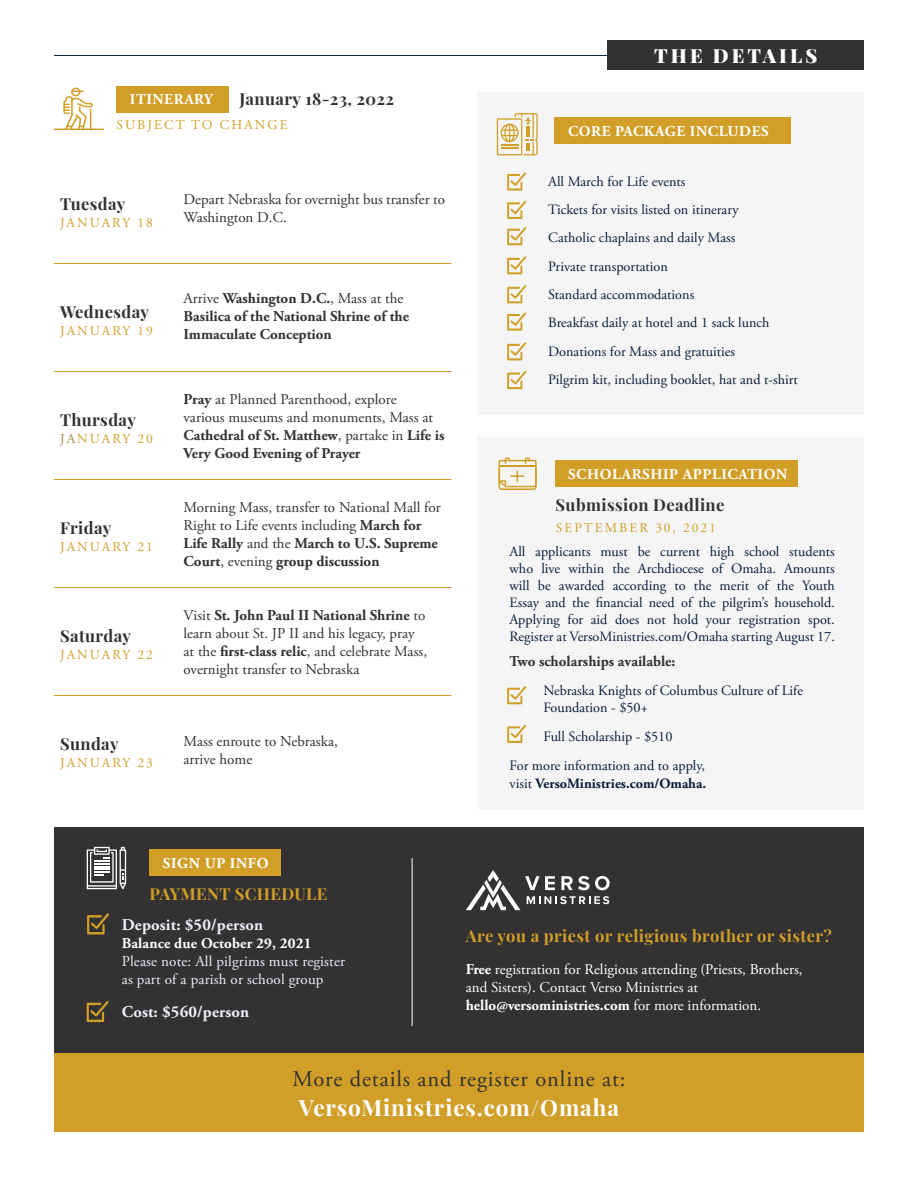
<style>
.page{position:relative;width:918px;height:1188px;background:#fff}
.page>*{position:absolute;margin:0;border:0;box-sizing:border-box;transform-origin:0 0}
.t1{font:22.5px/30px "Adobe Garamond Pro";letter-spacing:.04em;color:#333132}
.t2{font:900 19.5px "Playfair Display";letter-spacing:.16em;color:#fff}
.Paragraph_Style_1{font:700 16.5px "Playfair Display";letter-spacing:.025em;color:#333132}
.t3{font:700 16.5px "Playfair Display";letter-spacing:.025em;color:#d19f28}
.t4{font:700 16.5px "Adobe Garamond Pro";letter-spacing:.01em;color:#eaeff8}
.t5{font:15px/18px "Adobe Garamond Pro";color:#333132}
.t6{font:15px/18px "Adobe Garamond Pro";color:#fff}
.Paragraph_Style_1-2{font:700 15px/18px "Adobe Garamond Pro";color:#333132}
.t7{font:15px/18px "Adobe Garamond Pro";letter-spacing:.01em;color:#eaeff8}
.t8{font:700 15px "Adobe Garamond Pro";letter-spacing:.04em;color:#fff}
.Paragraph_Style_1-3{font:14.25px/17.1px "Adobe Garamond Pro";color:#081d3e}
.Paragraph_Style_1-4{font:14.25px "Adobe Garamond Pro";color:#091d3d}
.Paragraph_Style_1-5{font:13.5px "Adobe Garamond Pro";letter-spacing:.155em;color:#d19f28}
.s1{color:#a28247}
.s2{font-weight:400}
.s3{font-weight:700}
.s4{font-weight:700;font-size:15px;color:#333132}
.s5{font-weight:700;color:#fff}
.s6{font-family:"Playfair Display";font-weight:700;color:#fff}
</style>
<div class="page">
<div style="left:54px;top:827px;width:810px;height:226px;background:#333132"></div>
<svg style="left:87px;top:847px;width:39px;height:42px"></svg>
<svg style="left:87px;top:1001px;width:22px;height:21px"></svg>
<svg style="left:87px;top:913px;width:22px;height:21px"></svg>
<div style="left:479px;top:92px;width:385px;height:322px;background:#f5f5f5"></div>
<div style="left:479px;top:437px;width:385px;height:373px;background:#f5f5f5"></div>
<div style="left:607px;top:40px;width:257px;height:30px;background:#333132"></div>
<svg style="left:497px;top:113px;width:41px;height:42px"></svg>
<svg style="left:507px;top:172px;width:19px;height:19px"></svg>
<svg style="left:507px;top:285px;width:19px;height:18px"></svg>
<svg style="left:507px;top:201px;width:19px;height:18px"></svg>
<svg style="left:507px;top:312px;width:19px;height:19px"></svg>
<svg style="left:507px;top:227px;width:19px;height:18px"></svg>
<svg style="left:507px;top:256px;width:19px;height:18px"></svg>
<div style="left:54px;top:1053px;width:810px;height:79px;background:#d19f28"></div>
<hr style="left:54px;top:55px;width:553px;height:1px;background:#082147">
<div style="left:555px;top:117px;width:236px;height:27px;background:#d19f28"></div>
<svg style="left:54px;top:88px;width:50px;height:42px"></svg>
<hr style="left:54px;top:263px;width:123px;height:1px;background:#d19f28">
<hr style="left:177px;top:263px;width:274px;height:1px;background:#d19f28">
<hr style="left:54px;top:371px;width:123px;height:1px;background:#d19f28">
<hr style="left:177px;top:371px;width:274px;height:1px;background:#d19f28">
<hr style="left:54px;top:479px;width:123px;height:1px;background:#d19f28">
<hr style="left:177px;top:479px;width:274px;height:1px;background:#d19f28">
<hr style="left:54px;top:587px;width:123px;height:1px;background:#d19f28">
<hr style="left:177px;top:587px;width:274px;height:1px;background:#d19f28">
<hr style="left:54px;top:695px;width:123px;height:1px;background:#d19f28">
<hr style="left:177px;top:695px;width:274px;height:1px;background:#d19f28">
<svg style="left:499px;top:458px;width:38px;height:32px"></svg>
<svg style="left:507px;top:686px;width:19px;height:18px"></svg>
<svg style="left:507px;top:725px;width:19px;height:18px"></svg>
<hr style="left:412px;top:858px;width:1px;height:168px;background:#fff">
<svg style="left:507px;top:342px;width:19px;height:18px"></svg>
<svg style="left:507px;top:371px;width:19px;height:18px"></svg>
<div style="left:555px;top:460px;width:243px;height:27px;background:#d19f28"></div>
<svg style="left:466px;top:870px;width:144px;height:40px"></svg>
<div style="left:149px;top:849px;width:132px;height:27px;background:#d19f28"></div>
<div style="left:116px;top:86px;width:113px;height:26px;background:#d19f28"></div>
<p class="Paragraph_Style_1" style="left:240px;top:86px;width:156px">January 18-23, 2022</p>
<p class="Paragraph_Style_1-5" style="left:116px;top:117px;width:173px">SUBJECT TO CHANGE</p>
<p class="t8" style="left:130px;top:91px;width:84px">ITINERARY</p>
<p class="Paragraph_Style_1" style="left:60px;top:191px;width:67px">Tuesday</p>
<p class="Paragraph_Style_1-5" style="left:60px;top:214px;width:94px">JANUARY 18</p>
<p class="Paragraph_Style_1" style="left:60px;top:299px;width:91px">Wednesday</p>
<p class="Paragraph_Style_1-5" style="left:60px;top:322px;width:94px">JANUARY 19</p>
<p class="Paragraph_Style_1" style="left:60px;top:407px;width:77px">Thursday</p>
<p class="Paragraph_Style_1-5" style="left:60px;top:430px;width:94px"><span class="s1">JA</span>NUARY 20</p>
<p class="Paragraph_Style_1" style="left:60px;top:515px;width:53px">Friday</p>
<p class="Paragraph_Style_1-5" style="left:60px;top:538px;width:94px">JANUARY 21</p>
<p class="Paragraph_Style_1" style="left:60px;top:623px;width:73px">Saturday</p>
<p class="Paragraph_Style_1-5" style="left:60px;top:646px;width:94px">JANUARY 22</p>
<p class="Paragraph_Style_1" style="left:60px;top:731px;width:60px">Sunday</p>
<p class="Paragraph_Style_1-5" style="left:60px;top:754px;width:94px">JANUARY 23</p>
<p class="t5" style="left:184px;top:190px;width:263px">Depart Nebraska for overnight bus transfer to<br>Washington D.C.</p>
<p class="Paragraph_Style_1-2" style="left:184px;top:289px;width:227px"><span class="s2">Arrive</span> Washington D.C.<span class="s2">, Mass at the<br></span>Basilica of the National Shrine of the<br>Immaculate Conception</p>
<p class="t5" style="left:184px;top:391px;width:262px"><span class="s3">Pray</span> at Planned Parenthood, explore<br>various museums and monuments, Mass at <span class="s3">Cathedral of St. Matthew</span>, partake in <span class="s3">Life is Very Good Evening of Prayer</span></p>
<p class="t5" style="left:184px;top:499px;width:259px">Morning Mass, transfer to National Mall for Right to Life events including <span class="s3">March for Life Rally</span> and the <span class="s3">March to U.S. Supreme Court</span>, evening <span class="s3">group discussion</span></p>
<p class="t5" style="left:184px;top:607px;width:245px">Visit <span class="s3">St. John Paul II National Shrine</span> to learn about St. JP II and his legacy, pray at the <span class="s3">first-class relic</span>, and celebrate Mass, overnight transfer to Nebraska</p>
<p class="t5" style="left:184px;top:733px;width:156px">Mass enroute to Nebraska, arrive home</p>
<p class="t2" style="left:654px;top:40px;width:165px">THE DETAILS</p>
<p class="t8" style="left:568px;top:122px;width:202px">CORE PACKAGE INCLUDES</p>
<p class="Paragraph_Style_1-4" style="left:548px;top:172px;width:139px">All March for Life events</p>
<p class="Paragraph_Style_1-4" style="left:548px;top:201px;width:192px">Tickets for visits listed on itinerary</p>
<p class="Paragraph_Style_1-4" style="left:548px;top:229px;width:189px">Catholic chaplains and daily Mass</p>
<p class="Paragraph_Style_1-4" style="left:548px;top:258px;width:121px">Private transportation</p>
<p class="Paragraph_Style_1-4" style="left:548px;top:286px;width:148px">Standard accommodations</p>
<p class="Paragraph_Style_1-4" style="left:548px;top:314px;width:223px">Breakfast daily at hotel and 1 sack lunch</p>
<p class="Paragraph_Style_1-4" style="left:548px;top:343px;width:188px">Donations for Mass and gratuities</p>
<p class="Paragraph_Style_1-4" style="left:548px;top:371px;width:251px">Pilgrim kit, including booklet, hat and t-shirt</p>
<p class="t8" style="left:568px;top:466px;width:221px">SCHOLARSHIP APPLICATION</p>
<p class="Paragraph_Style_1" style="left:556px;top:492px;width:170px">Submission Deadline</p>
<p class="Paragraph_Style_1-5" style="left:556px;top:519px;width:162px">SEPTEMBER 30, 2021</p>
<p class="Paragraph_Style_1-3" style="left:510px;top:543px;width:327px;text-align:justify">All applicants must be current high school students who live within the Archdiocese of Omaha. Amounts will be awarded according to the merit of the Youth Essay and the financial need of the pilgrim’s household.<br>Applying for aid does not hold your registration spot.<br>Register at VersoMinistries.com/Omaha starting August 17.</p>
<p class="Paragraph_Style_1-2" style="left:510px;top:652px;width:167px">Two scholarships available:</p>
<p class="Paragraph_Style_1-3" style="left:543px;top:682px;width:261px">Nebraska Knights of Columbus Culture of Life<br>Foundation - $50+</p>
<p class="Paragraph_Style_1-3" style="left:543px;top:728px;width:131px">Full Scholarship - $510</p>
<p class="Paragraph_Style_1-3" style="left:510px;top:757px;width:198px;line-height:18px">For more information and to apply, visit <span class="s3">VersoMinistries.com/Omaha</span><span class="s4">.</span></p>
<p class="t8" style="left:163px;top:854px;width:107px">SIGN UP INFO</p>
<p class="t3" style="left:149px;top:881px;width:179px">PAYMENT SCHEDULE</p>
<p class="t4" style="left:122px;top:915px;width:143px">Deposit: $50/person</p>
<p class="t7" style="left:122px;top:935px;width:225px"><span class="s5">Balance due October 29, 2021<br></span>Please note: All pilgrims must register as part of a parish or school group</p>
<p class="t4" style="left:122px;top:1002px;width:129px">Cost: $560/person</p>
<p class="t3" style="left:466px;top:923px;width:368px">Are you a priest or religious brother or sister?</p>
<p class="t6" style="left:466px;top:960px;width:338px"><span class="s3">Free</span> registration for Religious attending (Priests, Brothers, and Sisters). Contact Verso Ministries at <span class="s3">hello@versoministries.com</span> for more information.</p>
<p class="t1" style="left:293px;top:1065px;width:334px">More details and register online at:<br><span class="s6">VersoMinistries.com/Omaha</span></p>
</div>
